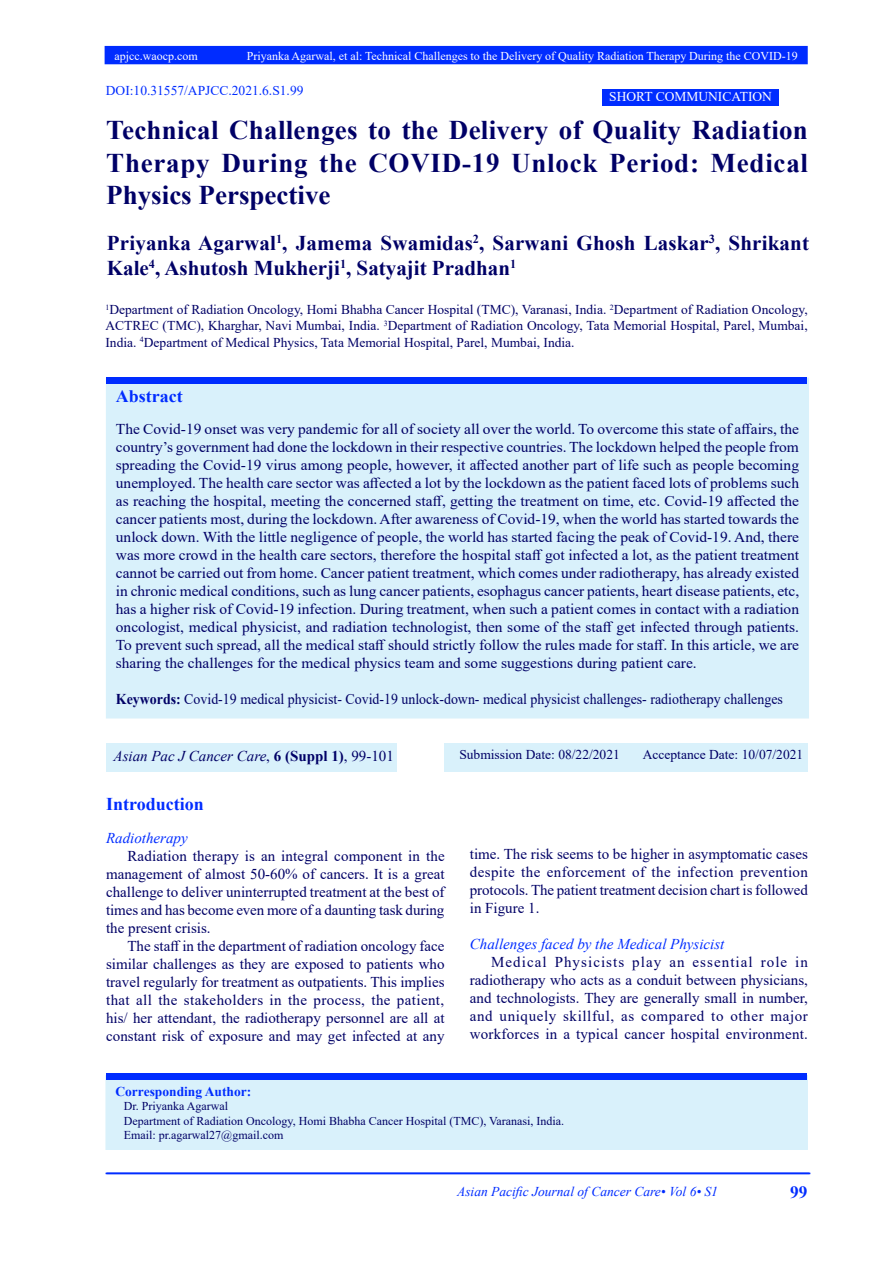
<style>
.page{position:relative;width:893px;height:1263px;background:#fff}
.page>*{position:absolute;margin:0;border:0;box-sizing:border-box;transform-origin:0 0}
.Body_Text_2{font:700 27px/32.4px "Times New Roman";letter-spacing:.025em;color:#006;text-align:justify}
.t1{font:700 21px/25.2px "Times New Roman";letter-spacing:.01em;color:#006}
.t2{font:700 18px "Times New Roman";color:#002cff}
.heading_6{font:700 17.55px "Times New Roman";color:#002cff}
.t3{font:700 17.25px "Times New Roman";color:#002cff}
.t4{font:15px/18px "Times New Roman";color:#006;text-align:justify}
.t5{font:15px "Times New Roman";color:#006;scale:.93 1}
.t6{font:italic 15px "Times New Roman";color:#002cff}
.t7{font:italic 15px "Times New Roman";color:#006}
.t8{font:13.5px/16.2px "Times New Roman";color:#006;text-align:justify}
.t9{font:italic 13.5px "Times New Roman";color:#002cff}
.t10{font:13.5px "Times New Roman";color:#002cff}
.t11{font:700 13.5px "Times New Roman";color:#002cff}
.t12{font:13.5px "Times New Roman";color:#fff}
.t13{font:12px "Times New Roman";color:#006}
.t14{font:12px "Times New Roman";color:#fff}
.s1{font-weight:700}
.s2{font-style:normal}
.s3{font-weight:700;font-style:normal}
</style>
<div class="page">
<div style="left:105px;top:47px;width:702px;height:17px;background:#002cff"></div>
<div style="left:105px;top:46px;width:703px;height:18px;border:2px solid #002cff"></div>
<div style="left:107px;top:378px;width:701px;height:340px;background:#d9f1fb"></div>
<div style="left:106px;top:378px;width:701px;height:6px;background:#002cff"></div>
<div style="left:106px;top:1076px;width:701px;height:73px;background:#d9f1fb"></div>
<div style="left:105px;top:1075px;width:703px;height:75px;border:2px solid #d9f1fb"></div>
<hr style="left:106px;top:1173px;width:704px;height:1px;background:#002cff">
<div style="left:602px;top:89px;width:177px;height:17px;background:#002cff"></div>
<div style="left:106px;top:1073px;width:701px;height:7px;background:#002cff"></div>
<div style="left:106px;top:743px;width:291px;height:29px;background:#d9f1fb"></div>
<div style="left:444px;top:743px;width:363px;height:29px;background:#d9f1fb"></div>
<p class="t14" style="left:115px;top:47px;width:85px">apjcc.waocp.com</p>
<p class="t14" style="left:247px;top:47px;width:552px">Priyanka Agarwal, et al: Technical Challenges to the Delivery of Quality Radiation Therapy During the COVID-19</p>
<p class="t10" style="left:106px;top:81px;width:199px">DOI:10.31557/APJCC.2021.6.S1.99</p>
<p class="Body_Text_2" style="left:106px;top:113px;width:703px">Technical Challenges to the Delivery of Quality Radiation Therapy During the COVID-19 Unlock Period: Medical Physics Perspective</p>
<p class="t1" style="left:107px;top:230px;width:704px">Priyanka Agarwal<sup>1</sup>, Jamema Swamidas<sup>2</sup>, Sarwani Ghosh Laskar<sup>3</sup>, Shrikant<br>Kale<sup>4</sup>, Ashutosh Mukherji<sup>1</sup>, Satyajit Pradhan<sup>1</sup></p>
<p class="t12" style="left:609px;top:87px;width:164px">SHORT COMMUNICATION</p>
<p class="t8" style="left:105px;top:301px;width:704px"><sup>1</sup>Department of Radiation Oncology, Homi Bhabha Cancer Hospital (TMC), Varanasi, India. <sup>2</sup>Department of Radiation Oncology, ACTREC (TMC), Kharghar, Navi Mumbai, India. <sup>3</sup>Department of Radiation Oncology, Tata Memorial Hospital, Parel, Mumbai, India. <sup>4</sup>Department of Medical Physics, Tata Memorial Hospital, Parel, Mumbai, India.</p>
<p class="heading_6" style="left:116px;top:384px;width:68px">Abstract</p>
<p class="t4" style="left:116px;top:420px;width:685px">The Covid-19 onset was very pandemic for all of society all over the world. To overcome this state of affairs, the country’s government had done the lockdown in their respective countries. The lockdown helped the people from spreading the Covid-19 virus among people, however, it affected another part of life such as people becoming unemployed. The health care sector was affected a lot by the lockdown as the patient faced lots of problems such as reaching the hospital, meeting the concerned staff, getting the treatment on time, etc. Covid-19 affected the cancer patients most, during the lockdown. After awareness of Covid-19, when the world has started towards the unlock down. With the little negligence of people, the world has started facing the peak of Covid-19. And, there was more crowd in the health care sectors, therefore the hospital staff got infected a lot, as the patient treatment cannot be carried out from home. Cancer patient treatment, which comes under radiotherapy, has already existed in chronic medical conditions, such as lung cancer patients, esophagus cancer patients, heart disease patients, etc, has a higher risk of Covid-19 infection. During treatment, when such a patient comes in contact with a radiation oncologist, medical physicist, and radiation technologist, then some of the staff get infected through patients.<br>To prevent such spread, all the medical staff should strictly follow the rules made for staff. In this article, we are sharing the challenges for the medical physics team and some suggestions during patient care.</p>
<p class="t5" style="left:116px;top:689px;width:719px"><span class="s1">Keywords:</span> Covid-19 medical physicist- Covid-19 unlock-down- medical physicist challenges- radiotherapy challenges</p>
<p class="t7" style="left:114px;top:745px;width:282px">Asian Pac J Cancer Care<span class="s2">,</span> <span class="s3">6 (Suppl 1)</span><span class="s2">, 99-101</span></p>
<p class="t8" style="left:459px;top:746px;width:162px">Submission Date: 08/22/2021</p>
<p class="t8" style="left:643px;top:746px;width:162px">Acceptance Date: 10/07/2021</p>
<p class="t2" style="left:106px;top:791px;width:99px">Introduction</p>
<p class="t6" style="left:106px;top:827px;width:83px">Radiotherapy</p>
<p class="t4" style="left:106px;top:846px;width:340px;text-indent:21px">Radiation therapy is an integral component in the management of almost 50-60% of cancers. It is a great challenge to deliver uninterrupted treatment at the best of times and has become even more of a daunting task during the present crisis.</p>
<p class="t4" style="left:106px;top:936px;width:340px;text-indent:21px">The staff in the department of radiation oncology face similar challenges as they are exposed to patients who travel regularly for treatment as outpatients. This implies that all the stakeholders in the process, the patient, his/ her attendant, the radiotherapy personnel are all at constant risk of exposure and may get infected at any</p>
<p class="t4" style="left:470px;top:844px;width:340px">time. The risk seems to be higher in asymptomatic cases despite the enforcement of the infection prevention protocols. The patient treatment decision chart is followed in Figure 1.</p>
<p class="t6" style="left:470px;top:933px;width:256px">Challenges faced by the Medical Physicist</p>
<p class="t4" style="left:470px;top:952px;width:340px;text-indent:21px">Medical Physicists play an essential role in radiotherapy who acts as a conduit between physicians, and technologists. They are generally small in number, and uniquely skillful, as compared to other major workforces in a typical cancer hospital environment.</p>
<p class="t11" style="left:115px;top:1081px;width:137px">Corresponding Author:</p>
<p class="t13" style="left:124px;top:1097px;width:106px">Dr. Priyanka Agarwal</p>
<p class="t13" style="left:124px;top:1112px;width:442px">Department of Radiation Oncology, Homi Bhabha Cancer Hospital (TMC), Varanasi, India.</p>
<p class="t13" style="left:124px;top:1126px;width:161px">Email: pr.agarwal27@gmail.com</p>
<p class="t9" style="left:457px;top:1182px;width:262px">Asian Pacific Journal of Cancer Care• Vol 6• S1</p>
<p class="t3" style="left:790px;top:1180px;width:19px">99</p>
</div>
